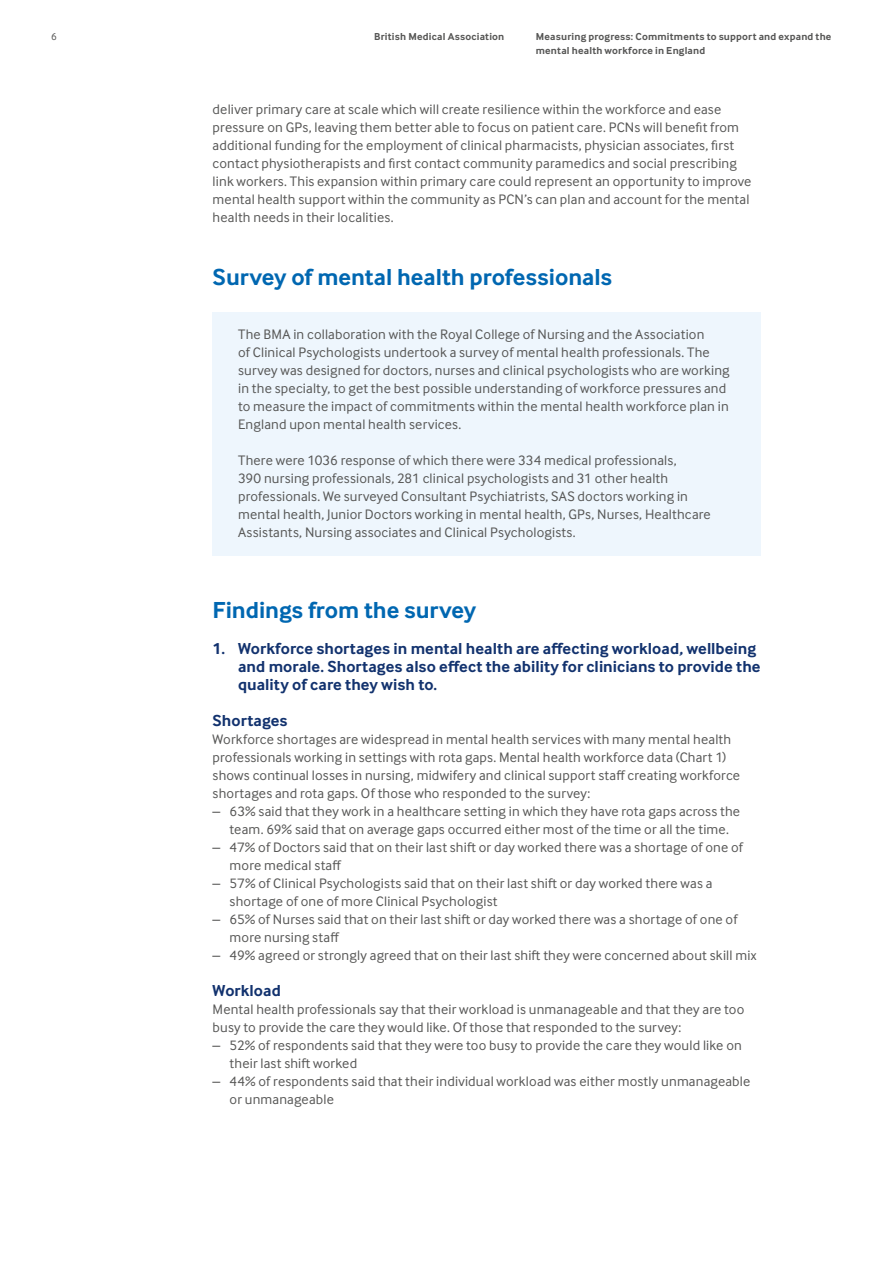
<style>
.page{position:relative;width:893px;height:1263px;background:#fff}
.page>*{position:absolute;margin:0;border:0;box-sizing:border-box;transform-origin:0 0}
.t1{font:700 24px "Inter Face";letter-spacing:-.005em;color:#0067b1}
.t2{font:700 16.5px/18px "Inter Face";letter-spacing:.005em;color:#12326e}
.t3{font:14.25px/18px "Inter Face";letter-spacing:.01em;color:#575756}
.t4{font:700 10.5px/13.5px "Inter Face";letter-spacing:.02em;color:#575756}
.t5{font:10.5px "Inter Face";color:#575756}
</style>
<div class="page">
<div style="left:213px;top:312px;width:548px;height:243px;background:#eef6fd"></div>
<p class="t5" style="left:51px;top:31px;width:7px">6</p>
<p class="t4" style="left:374px;top:30px;width:132px">British Medical Association</p>
<p class="t4" style="left:536px;top:30px;width:297px">Measuring progress: Commitments to support and expand the mental health workforce in England</p>
<p class="t3" style="left:213px;top:100px;width:540px">deliver primary care at scale which will create resilience within the workforce and ease pressure on GPs, leaving them better able to focus on patient care. PCNs will benefit from additional funding for the employment of clinical pharmacists, physician associates, first contact physiotherapists and first contact community paramedics and social prescribing link workers. This expansion within primary care could represent an opportunity to improve mental health support within the community as PCN’s can plan and account for the mental health needs in their localities.</p>
<h1 class="t1" style="left:213px;top:263px;width:401px">Survey of mental health professionals</h1>
<p class="t3" style="left:238px;top:325px;width:493px">The BMA in collaboration with the Royal College of Nursing and the Association<br>of Clinical Psychologists undertook a survey of mental health professionals. The survey was designed for doctors, nurses and clinical psychologists who are working in the specialty, to get the best possible understanding of workforce pressures and to measure the impact of commitments within the mental health workforce plan in England upon mental health services.</p>
<p class="t3" style="left:238px;top:451px;width:474px">There were 1036 response of which there were 334 medical professionals,<br>390 nursing professionals, 281 clinical psychologists and 31 other health professionals. We surveyed Consultant Psychiatrists, SAS doctors working in mental health, Junior Doctors working in mental health, GPs, Nurses, Healthcare Assistants, Nursing associates and Clinical Psychologists.</p>
<h1 class="t1" style="left:213px;top:596px;width:265px">Findings from the survey</h1>
<p class="t2" style="left:238px;top:639px;width:524px;text-indent:-26px">1. Workforce shortages in mental health are affecting workload, wellbeing and morale. Shortages also effect the ability for clinicians to provide the quality of care they wish to.</p>
<p class="t2" style="left:213px;top:711px;width:77px">Shortages</p>
<p class="t3" style="left:213px;top:730px;width:529px">Workforce shortages are widespread in mental health services with many mental health professionals working in settings with rota gaps. Mental health workforce data (Chart 1) shows continual losses in nursing, midwifery and clinical support staff creating workforce shortages and rota gaps. Of those who responded to the survey:</p>
<p class="t3" style="left:213px;top:802px;width:529px;text-align:center">– 63% said that they work in a healthcare setting in which they have rota gaps across the team. 69% said that on average gaps occurred either most of the time or all the time.</p>
<p class="t3" style="left:230px;top:838px;width:515px;text-indent:-17px">– 47% of Doctors said that on their last shift or day worked there was a shortage of one of more medical staff</p>
<p class="t3" style="left:230px;top:874px;width:484px;text-indent:-17px">– 57% of Clinical Psychologists said that on their last shift or day worked there was a shortage of one of more Clinical Psychologist</p>
<p class="t3" style="left:230px;top:910px;width:509px;text-indent:-17px">– 65% of Nurses said that on their last shift or day worked there was a shortage of one of more nursing staff</p>
<p class="t3" style="left:213px;top:946px;width:545px">– 49% agreed or strongly agreed that on their last shift they were concerned about skill mix</p>
<p class="t2" style="left:213px;top:981px;width:70px">Workload</p>
<p class="t3" style="left:213px;top:1000px;width:533px">Mental health professionals say that their workload is unmanageable and that they are too busy to provide the care they would like. Of those that responded to the survey:</p>
<p class="t3" style="left:230px;top:1036px;width:514px;text-indent:-17px">– 52% of respondents said that they were too busy to provide the care they would like on their last shift worked</p>
<p class="t3" style="left:230px;top:1072px;width:522px;text-indent:-17px">– 44% of respondents said that their individual workload was either mostly unmanageable or unmanageable</p>
</div>
